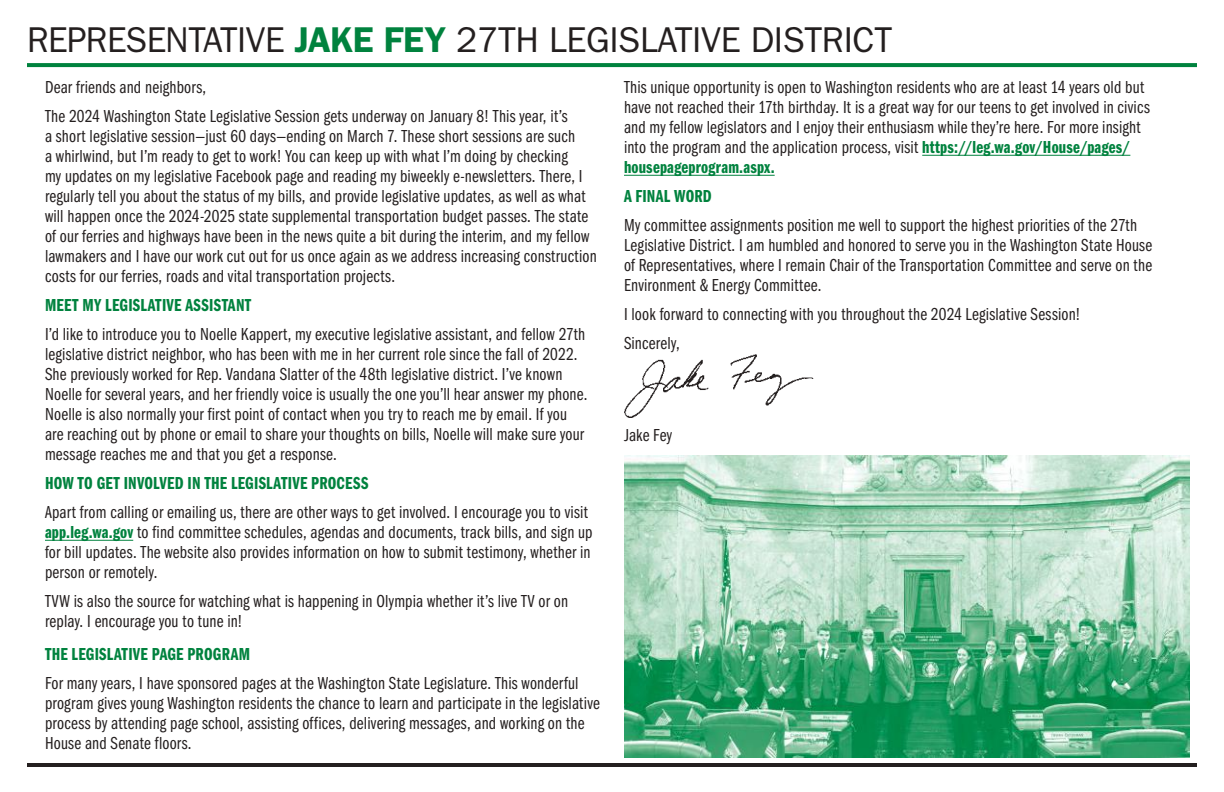
<style>
.page{position:relative;width:1224px;height:792px;background:#fff}
.page>*{position:absolute;margin:0;border:0;box-sizing:border-box;transform-origin:0 0}
.t1{font:36px "ITC Franklin Gothic Std";letter-spacing:-.01em;color:#241f1f}
.t2{font:18px/20px "ITC Franklin Gothic Std Bk Cp";letter-spacing:.01em;color:#241f1f}
.t3{font:18px/29px "ITC Franklin Gothic Std Dm Cp";letter-spacing:.015em;color:#00823e}
.s1{font-weight:600;color:#00823e}
.s2{font-family:"ITC Franklin Gothic Std Dm Cp";color:#00823e}
</style>
<div class="page">
<hr style="left:27px;top:763px;width:1170px;height:4px;background:#241f1f">
<svg style="left:27px;top:63px;width:1170px;height:4px;fill:#00823e"></svg>
<img style="left:624px;top:355px;width:189px;height:63px">
<img style="left:624px;top:455px;width:565px;height:302px">
<hr style="left:45px;top:540px;width:88px;height:1px;background:#00823e">
<hr style="left:922px;top:155px;width:208px;height:1px;background:#00823e">
<hr style="left:624px;top:175px;width:151px;height:1px;background:#00823e">
<h1 class="t1" style="left:27px;top:19px;width:867px">REPRESENTATIVE <span class="s1">JAKE FEY</span> 27TH LEGISLATIVE DISTRICT</h1>
<p class="t2" style="left:45px;top:73px;width:524px;line-height:29px">Dear friends and neighbors,<br>The 2024 Washington State Legislative Session gets underway on January 8! This year, it’s</p>
<p class="t2" style="left:45px;top:127px;width:553px">a short legislative session—just 60 days—ending on March 7. These short sessions are such<br>a whirlwind, but I’m ready to get to work! You can keep up with what I’m doing by checking<br>my updates on my legislative Facebook page and reading my biweekly e-newsletters. There, I regularly tell you about the status of my bills, and provide legislative updates, as well as what will happen once the 2024-2025 state supplemental transportation budget passes. The state of our ferries and highways have been in the news quite a bit during the interim, and my fellow lawmakers and I have our work cut out for us once again as we address increasing construction costs for our ferries, roads and vital transportation projects.</p>
<p class="t3" style="left:45px;top:291px;width:208px">MEET MY LEGISLATIVE ASSISTANT</p>
<p class="t2" style="left:45px;top:325px;width:544px">I’d like to introduce you to Noelle Kappert, my executive legislative assistant, and fellow 27th legislative district neighbor, who has been with me in her current role since the fall of 2022.<br>She previously worked for Rep. Vandana Slatter of the 48th legislative district. I’ve known Noelle for several years, and her friendly voice is usually the one you’ll hear answer my phone.<br>Noelle is also normally your first point of contact when you try to reach me by email. If you are reaching out by phone or email to share your thoughts on bills, Noelle will make sure your message reaches me and that you get a response.</p>
<p class="t3" style="left:45px;top:469px;width:325px">HOW TO GET INVOLVED IN THE LEGISLATIVE PROCESS</p>
<p class="t2" style="left:45px;top:503px;width:549px">Apart from calling or emailing us, there are other ways to get involved. I encourage you to visit <span class="s2">app.leg.wa.gov</span> to find committee schedules, agendas and documents, track bills, and sign up for bill updates. The website also provides information on how to submit testimony, whether in person or remotely.</p>
<p class="t2" style="left:45px;top:592px;width:525px">TVW is also the source for watching what is happening in Olympia whether it’s live TV or on replay. I encourage you to tune in!</p>
<p class="t3" style="left:45px;top:640px;width:207px">THE LEGISLATIVE PAGE PROGRAM</p>
<p class="t2" style="left:45px;top:674px;width:556px">For many years, I have sponsored pages at the Washington State Legislature. This wonderful program gives young Washington residents the chance to learn and participate in the legislative process by attending page school, assisting offices, delivering messages, and working on the House and Senate floors.</p>
<p class="t2" style="left:624px;top:78px;width:527px">This unique opportunity is open to Washington residents who are at least 14 years old but have not reached their 17th birthday. It is a great way for our teens to get involved in civics and my fellow legislators and I enjoy their enthusiasm while they’re here. For more insight into the program and the application process, visit <span class="s2">https://leg.wa.gov/House/pages/</span></p>
<p class="t3" style="left:624px;top:153px;width:152px">housepageprogram.aspx.<br>A FINAL WORD</p>
<p class="t2" style="left:624px;top:216px;width:530px">My committee assignments position me well to support the highest priorities of the 27th Legislative District. I am humbled and honored to serve you in the Washington State House of Representatives, where I remain Chair of the Transportation Committee and serve on the Environment &amp; Energy Committee.</p>
<p class="t2" style="left:624px;top:300px;width:458px;line-height:29px">I look forward to connecting with you throughout the 2024 Legislative Session!<br>Sincerely,</p>
<p class="t2" style="left:624px;top:426px;width:50px">Jake Fey</p>
</div>
